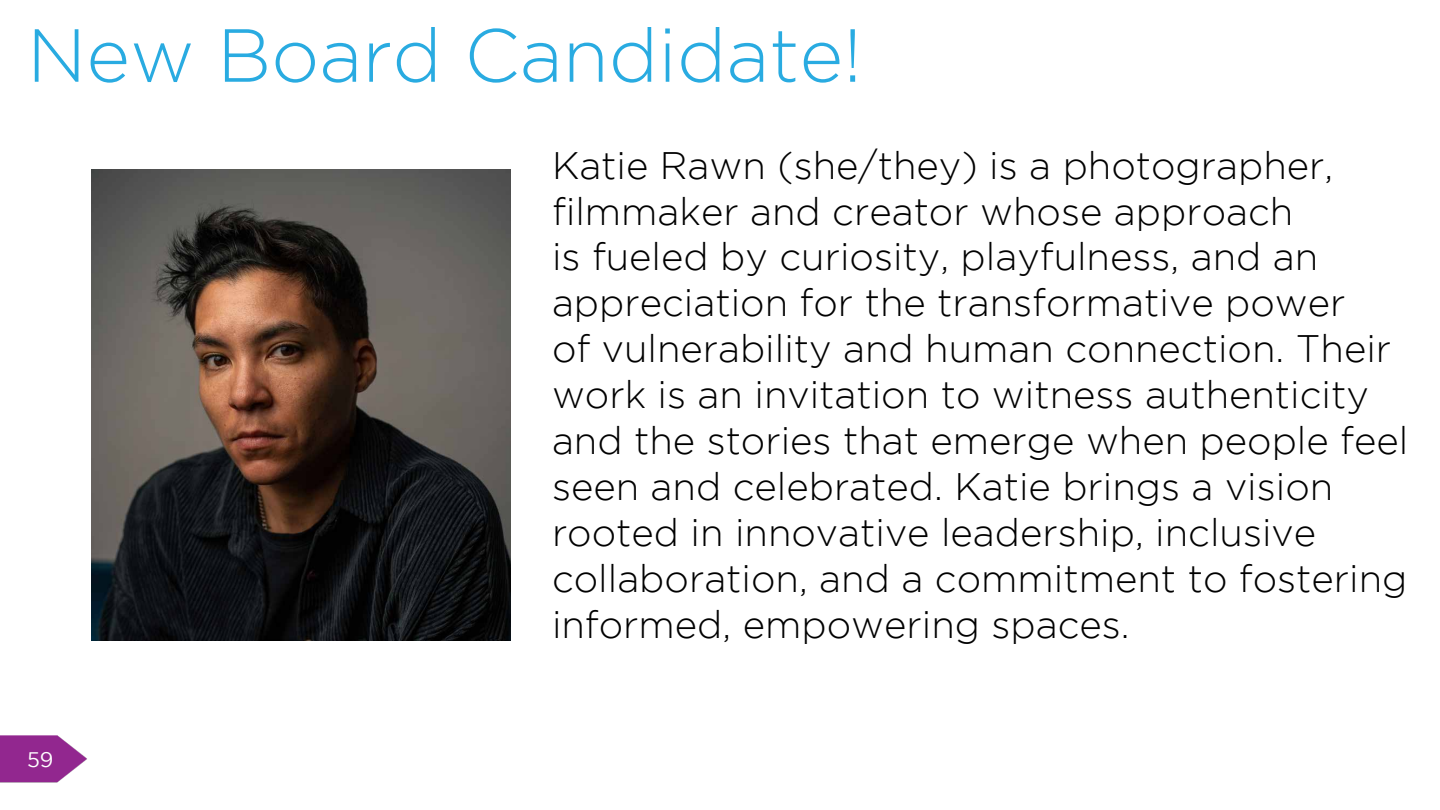
<style>
.page{position:relative;width:1440px;height:810px;background:#fff}
.page>*{position:absolute;margin:0;border:0;box-sizing:border-box;transform-origin:0 0}
.t1{font:300 75px "Gotham";color:#29abe1}
.t2{font:300 38.25px/45.9px "Gotham";color:#000}
.t3{font:21px "Gotham";color:#fff}
</style>
<div class="page">
<img style="left:0;top:735px;width:87px;height:48px">
<img style="left:92px;top:169px;width:419px;height:472px">
<h1 class="t1" style="left:27px;top:14px;width:837px">New Board Candidate!</h1>
<p class="t3" style="left:27px;top:748px;width:28px">59</p>
<p class="t2" style="left:552px;top:142px;width:858px">Katie Rawn (she/they) is a photographer, filmmaker and creator whose approach<br>is fueled by curiosity, playfulness, and an appreciation for the transformative power<br>of vulnerability and human connection. Their work is an invitation to witness authenticity and the stories that emerge when people feel seen and celebrated. Katie brings a vision rooted in innovative leadership, inclusive collaboration, and a commitment to fostering informed, empowering spaces.</p>
</div>
